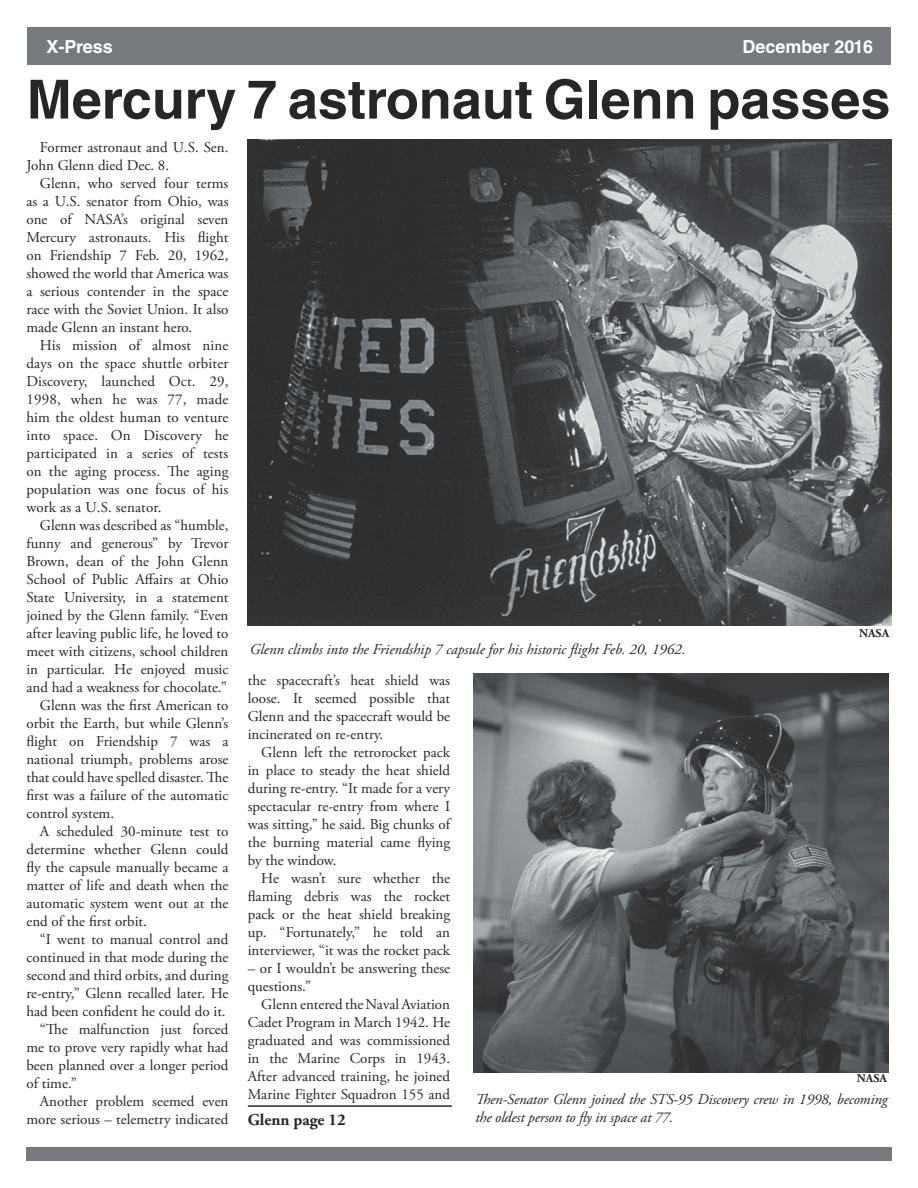
<style>
.page{position:relative;width:918px;height:1188px;background:#fff}
.page>*{position:absolute;margin:0;border:0;box-sizing:border-box;transform-origin:0 0}
.t1{font:700 54px "Helvetica LT Std";color:#262527}
.t2{font:700 18px "Helvetica LT Std";color:#fff}
.t3{font:700 16.5px "Adobe Garamond Pro";color:#262527}
.t4{font:15px/18px "Adobe Garamond Pro";color:#262527;text-align:justify}
.t5{font:italic 15px/18px "Adobe Garamond Pro";letter-spacing:-.01em;color:#262527}
.t6{font:700 12px "Adobe Garamond Pro";color:#262527}
</style>
<div class="page">
<div style="left:27px;top:27px;width:863px;height:37px;background:#767a7e"></div>
<div style="left:26px;top:1148px;width:865px;height:13px;background:#767a7e"></div>
<hr style="left:248px;top:1105px;width:204px;height:2px;background:#262527">
<img style="left:248px;top:139px;width:643px;height:486px">
<img style="left:474px;top:674px;width:415px;height:399px">
<p class="t2" style="left:46px;top:36px;width:68px">X-Press</p>
<p class="t2" style="left:743px;top:36px;width:132px">December 2016</p>
<p class="t1" style="left:27px;top:67px;width:865px">Mercury 7 astronaut Glenn passes</p>
<p class="t4" style="left:26px;top:138px;width:204px;text-indent:14px">Former astronaut and U.S. Sen.<br>John Glenn died Dec. 8.</p>
<p class="t4" style="left:26px;top:174px;width:204px;text-indent:14px">Glenn, who served four terms as a U.S. senator from Ohio, was one of NASA’s original seven Mercury astronauts. His flight on Friendship 7 Feb. 20, 1962, showed the world that America was a serious contender in the space race with the Soviet Union. It also made Glenn an instant hero.</p>
<p class="t4" style="left:26px;top:336px;width:204px;text-indent:14px">His mission of almost nine days on the space shuttle orbiter Discovery, launched Oct. 29, 1998, when he was 77, made him the oldest human to venture into space. On Discovery he participated in a series of tests on the aging process. The aging population was one focus of his work as a U.S. senator.</p>
<p class="t4" style="left:26px;top:516px;width:204px;text-indent:14px">Glenn was described as “humble, funny and generous” by Trevor Brown, dean of the John Glenn School of Public Affairs at Ohio State University, in a statement joined by the Glenn family. “Even after leaving public life, he loved to meet with citizens, school children in particular. He enjoyed music and had a weakness for chocolate.”</p>
<p class="t4" style="left:26px;top:696px;width:204px;text-indent:14px">Glenn was the first American to orbit the Earth, but while Glenn’s flight on Friendship 7 was a national triumph, problems arose that could have spelled disaster. The first was a failure of the automatic control system.</p>
<p class="t4" style="left:26px;top:822px;width:204px;text-indent:14px">A scheduled 30-minute test to determine whether Glenn could fly the capsule manually became a matter of life and death when the automatic system went out at the end of the first orbit.</p>
<p class="t4" style="left:26px;top:930px;width:204px;text-indent:14px">“I went to manual control and continued in that mode during the second and third orbits, and during re-entry,” Glenn recalled later. He had been confident he could do it.</p>
<p class="t4" style="left:26px;top:1020px;width:204px;text-indent:14px">“The malfunction just forced me to prove very rapidly what had been planned over a longer period of time.”</p>
<p class="t4" style="left:26px;top:1092px;width:204px;text-align:right">Another problem seemed even more serious – telemetry indicated</p>
<p class="t5" style="left:250px;top:641px;width:437px">Glenn climbs into the Friendship 7 capsule for his historic flight Feb. 20, 1962.</p>
<p class="t6" style="left:859px;top:626px;width:32px">NASA</p>
<p class="t4" style="left:248px;top:672px;width:204px">the spacecraft’s heat shield was loose. It seemed possible that Glenn and the spacecraft would be incinerated on re-entry.</p>
<p class="t4" style="left:248px;top:744px;width:204px;text-indent:14px">Glenn left the retrorocket pack in place to steady the heat shield during re-entry. “It made for a very spectacular re-entry from where I was sitting,” he said. Big chunks of the burning material came flying by the window.</p>
<p class="t4" style="left:248px;top:870px;width:204px;text-indent:14px">He wasn’t sure whether the flaming debris was the rocket pack or the heat shield breaking up. “Fortunately,” he told an interviewer, “it was the rocket pack</p>
<p class="t4" style="left:248px;top:960px;width:204px">– or I wouldn’t be answering these questions.”</p>
<p class="t4" style="left:248px;top:996px;width:204px;text-indent:14px">Glenn entered the Naval Aviation Cadet Program in March 1942. He graduated and was commissioned in the Marine Corps in 1943.<br>After advanced training, he joined Marine Fighter Squadron 155 and</p>
<p class="t3" style="left:248px;top:1110px;width:99px">Glenn page 12</p>
<p class="t6" style="left:857px;top:1072px;width:32px">NASA</p>
<p class="t5" style="left:475px;top:1090px;width:414px">Then-Senator Glenn joined the STS-95 Discovery crew in 1998, becoming the oldest person to fly in space at 77.</p>
</div>
